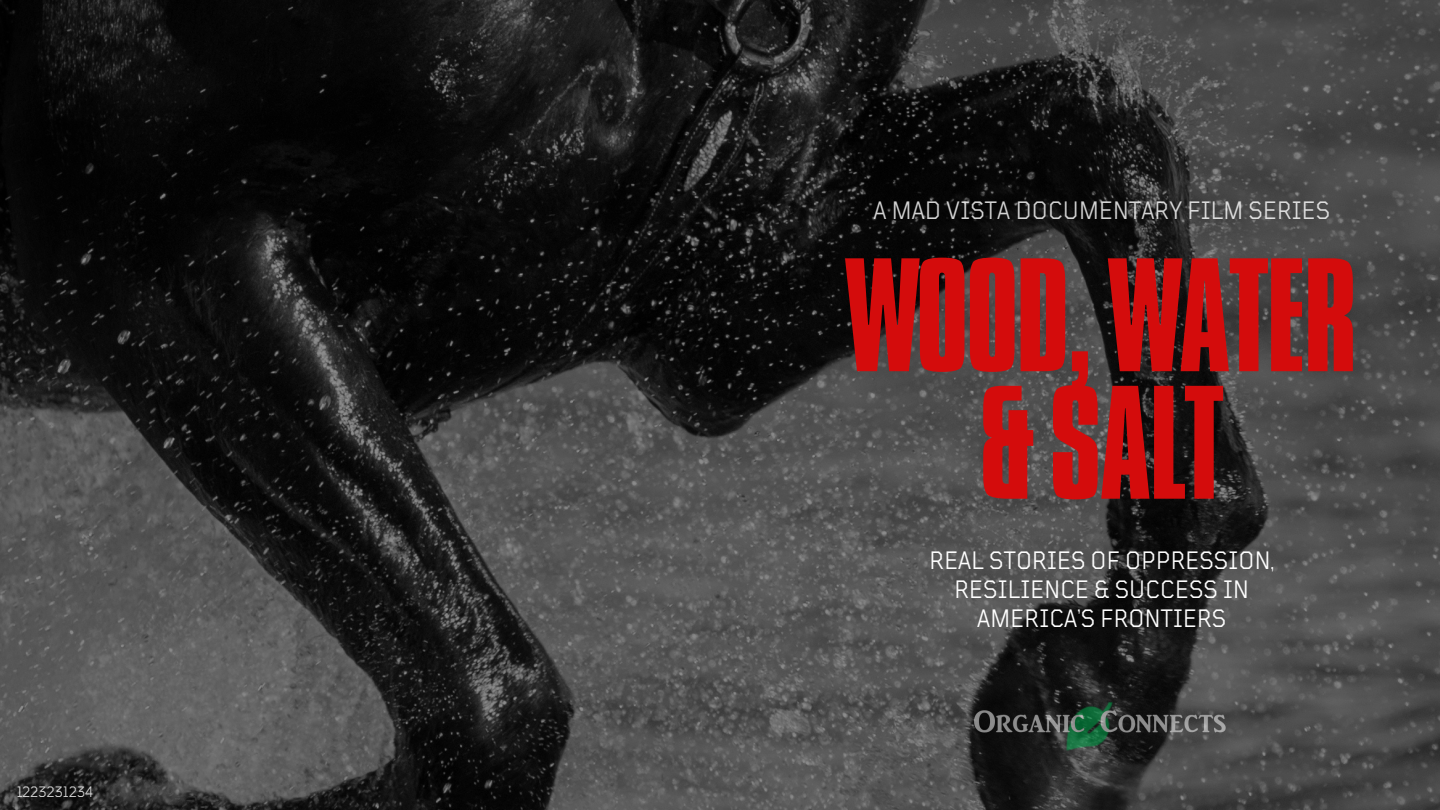
<style>
.page{position:relative;width:1440px;height:810px;background:#fff}
.page>*{position:absolute;margin:0;border:0;box-sizing:border-box;transform-origin:0 0}
.t1{font:139px/127.5px "Aka Acid GR Compacta";letter-spacing:-.02em;color:#d40c0c;text-align:center}
.t2{font:25px/29.2px "TT Mussels";letter-spacing:.01em;color:#fff;text-align:center}
.t3{font:15px "TT Mussels";letter-spacing:.01em;color:#fff}
</style>
<div class="page">
<img style="left:0;top:0;width:1440px;height:810px">
<img style="left:970px;top:700px;width:263px;height:58px">
<p class="t3" style="left:16px;top:785px;width:78px">1223231234</p>
<p class="t2" style="left:873px;top:197px;width:458px">A MAD VISTA DOCUMENTARY FILM SERIES</p>
<p class="t1" style="left:846px;top:267px;width:513px">WOOD,WATER &amp;SALT</p>
<p class="t2" style="left:930px;top:547px;width:346px">REAL STORIES OF OPPRESSION,<br>RESILIENCE &amp; SUCCESS IN<br>AMERICA’S FRONTIERS</p>
</div>
